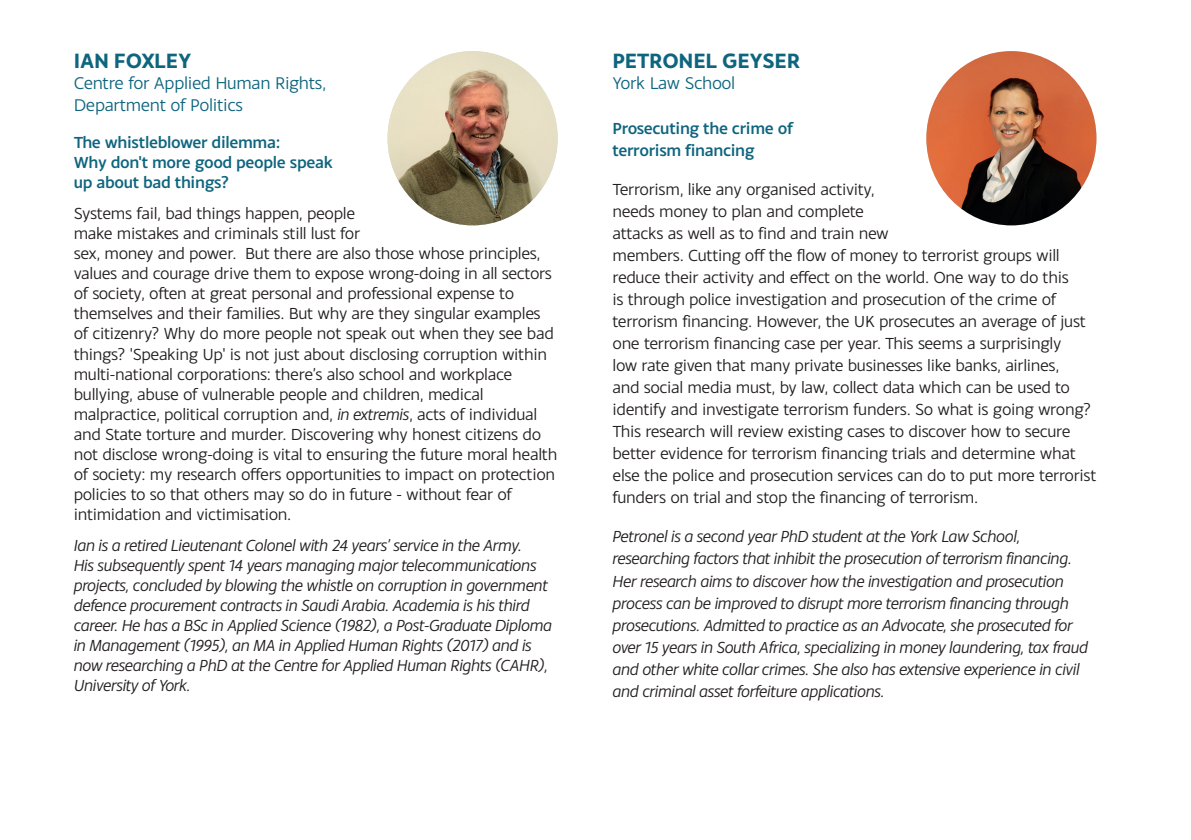
<style>
.page{position:relative;width:1191px;height:840px;background:#fff}
.page>*{position:absolute;margin:0;border:0;box-sizing:border-box;transform-origin:0 0}
.t1{font:700 22px "Monsal Gothic";letter-spacing:-.01em;color:#0e657e}
.t2{font:18px/21.6px "Monsal Gothic";letter-spacing:-.02em;color:#0e657e}
.t3{font:17px/20px "Monsal Gothic";letter-spacing:-.02em;color:#231f20}
.t4{font:italic 17px/20px "Monsal Gothic";letter-spacing:-.02em;color:#231f20}
.t5{font:500 17px/20px "Monsal Gothic";letter-spacing:-.02em;color:#0e657e}
.s1{font-style:italic}
</style>
<div class="page">
<img style="left:387px;top:51px;width:170px;height:174px">
<img style="left:926px;top:51px;width:170px;height:174px">
<p class="t1" style="left:74px;top:46px;width:119px">IAN FOXLEY</p>
<p class="t2" style="left:74px;top:72px;width:254px">Centre for Applied Human Rights,<br>Department of Politics</p>
<p class="t5" style="left:74px;top:132px;width:261px">The whistleblower dilemma:<br>Why don't more good people speak up about bad things?</p>
<p class="t3" style="left:74px;top:203px;width:485px">Systems fail, bad things happen, people<br>make mistakes and criminals still lust for<br>sex, money and power. But there are also those whose principles, values and courage drive them to expose wrong-doing in all sectors of society, often at great personal and professional expense to themselves and their families. But why are they singular examples of citizenry? Why do more people not speak out when they see bad things? 'Speaking Up' is not just about disclosing corruption within multi-national corporations: there’s also school and workplace bullying, abuse of vulnerable people and children, medical malpractice, political corruption and, <span class="s1">in extremis</span>, acts of individual and State torture and murder. Discovering why honest citizens do not disclose wrong-doing is vital to ensuring the future moral health of society: my research offers opportunities to impact on protection policies to so that others may so do in future - without fear of intimidation and victimisation.</p>
<p class="t4" style="left:74px;top:534px;width:480px">Ian is a retired Lieutenant Colonel with 24 years’ service in the Army.<br>His subsequently spent 14 years managing major telecommunications projects, concluded by blowing the whistle on corruption in government defence procurement contracts in Saudi Arabia. Academia is his third career. He has a BSc in Applied Science (1982), a Post-Graduate Diploma in Management (1995), an MA in Applied Human Rights (2017) and is now researching a PhD at the Centre for Applied Human Rights (CAHR), University of York.</p>
<p class="t1" style="left:612px;top:46px;width:189px">PETRONEL GEYSER</p>
<p class="t2" style="left:612px;top:72px;width:124px">York Law School</p>
<p class="t5" style="left:612px;top:117px;width:182px;line-height:22px">Prosecuting the crime of terrorism financing</p>
<p class="t3" style="left:612px;top:178px;width:485px;line-height:22px">Terrorism, like any organised activity,<br>needs money to plan and complete<br>attacks as well as to find and train new<br>members. Cutting off the flow of money to terrorist groups will reduce their activity and effect on the world. One way to do this<br>is through police investigation and prosecution of the crime of terrorism financing. However, the UK prosecutes an average of just one terrorism financing case per year. This seems a surprisingly<br>low rate given that many private businesses like banks, airlines,<br>and social media must, by law, collect data which can be used to identify and investigate terrorism funders. So what is going wrong?<br>This research will review existing cases to discover how to secure better evidence for terrorism financing trials and determine what else the police and prosecution services can do to put more terrorist funders on trial and stop the financing of terrorism.</p>
<p class="t4" style="left:612px;top:525px;width:477px;line-height:22px">Petronel is a second year PhD student at the York Law School, researching factors that inhibit the prosecution of terrorism financing.<br>Her research aims to discover how the investigation and prosecution process can be improved to disrupt more terrorism financing through prosecutions. Admitted to practice as an Advocate, she prosecuted for over 15 years in South Africa, specializing in money laundering, tax fraud and other white collar crimes. She also has extensive experience in civil and criminal asset forfeiture applications.</p>
</div>
